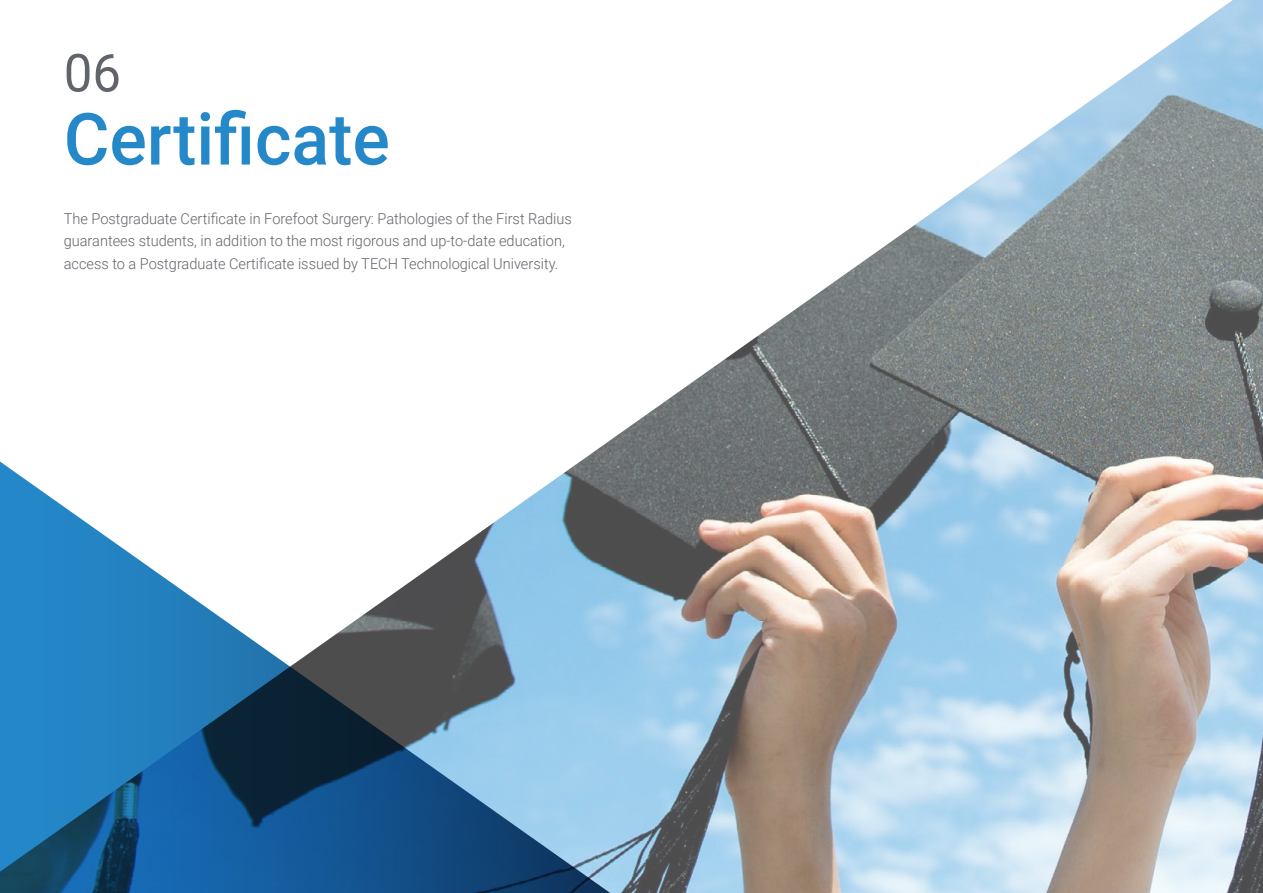
<style>
.page{position:relative;width:1263px;height:893px;background:#fff}
.page>*{position:absolute;margin:0;border:0;box-sizing:border-box;transform-origin:0 0}
.t1{font:500 72px "Roboto";color:#2488c9}
.t2{font:52.5px "Roboto";color:#61646a}
.t3{font:300 15px/22.5px "Roboto";color:#61646a}
</style>
<div class="page">
<img style="left:602px;top:0;width:661px;height:893px">
<svg style="left:0;top:446px;width:640px;height:447px"></svg>
<h2 class="t2" style="left:64px;top:36px;width:59px">06</h2>
<h1 class="t1" style="left:64px;top:89px;width:328px">Certificate</h1>
<p class="t3" style="left:64px;top:207px;width:510px">The Postgraduate Certificate in Forefoot Surgery: Pathologies of the First Radius guarantees students, in addition to the most rigorous and up-to-date education, access to a Postgraduate Certificate issued by TECH Technological University.</p>
</div>
